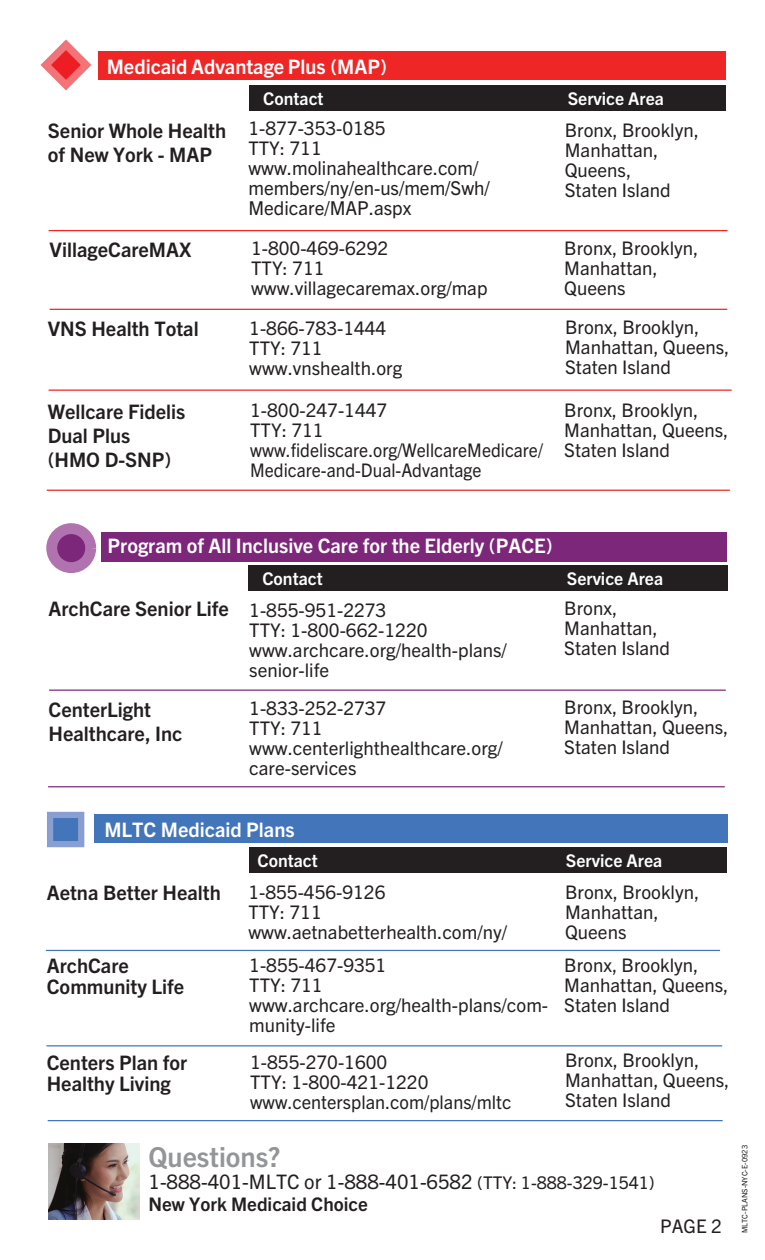
<style>
.page{position:relative;width:765px;height:1260px;background:#fff}
.page>*{position:absolute;margin:0;border:0;box-sizing:border-box;transform-origin:0 0}
.t1{font:700 27.5px "Trade Gothic Next LT Pro";color:#939598}
.t2{font:700 20px/24px "Trade Gothic Next LT Pro";color:#231f20}
.t3{font:700 20px "Trade Gothic Next LT Pro";color:#fff}
.t4{font:20px "Trade Gothic Next LT Pro";color:#231f20}
.t5{font:19.12px/20px "Trade Gothic Next LT Pro";color:#231f20}
.t6{font:18.75px/20px "Trade Gothic Next LT Pro";color:#231f20}
.t7{font:700 18.75px "Trade Gothic Next LT Pro";color:#231f20}
.t8{font:700 17.5px "Trade Gothic Next LT Pro";color:#fff}
.t9{font:7.5px "Trade Gothic Next LT Pro";color:#231f20}
.s1{font-size:17.5px}
</style>
<div class="page">
<img style="left:48px;top:1143px;width:92px;height:77px">
<svg style="left:40px;top:39px;width:52px;height:52px"></svg>
<div style="left:98px;top:52px;width:628px;height:28px;background:#ee2626"></div>
<div style="left:249px;top:85px;width:477px;height:26px;background:#231f20"></div>
<hr style="left:49px;top:230px;width:679px;height:1px;background:#ee2626">
<hr style="left:49px;top:390px;width:683px;height:1px;background:#ee2626">
<hr style="left:47px;top:490px;width:683px;height:1px;background:#ee2626">
<hr style="left:50px;top:309px;width:677px;height:1px;background:#ee2629">
<div style="left:94px;top:814px;width:633px;height:29px;background:#4375bb"></div>
<div style="left:249px;top:848px;width:478px;height:25px;background:#231f20"></div>
<div style="left:47px;top:812px;width:37px;height:35px;background:#4375bb;border:6px solid #899fd1"></div>
<hr style="left:46px;top:1045px;width:676px;height:1px;background:#4375bb">
<hr style="left:46px;top:950px;width:674px;height:1px;background:#4375bb">
<hr style="left:48px;top:1120px;width:675px;height:1px;background:#4375bb">
<div style="left:101px;top:532px;width:626px;height:29px;background:#7c277a"></div>
<div style="left:248px;top:565px;width:479px;height:26px;background:#231f20"></div>
<hr style="left:49px;top:690px;width:677px;height:1px;background:#7e2b7c">
<hr style="left:48px;top:786px;width:677px;height:1px;background:#7e2b7c">
<svg style="left:58px;top:535px;width:26px;height:26px"></svg>
<div style="left:46px;top:523px;width:50px;height:50px;border:11px solid #b173af;border-radius:50%"></div>
<p class="t3" style="left:107px;top:53px;width:282px">Medicaid Advantage Plus (MAP)</p>
<p class="t8" style="left:263px;top:86px;width:62px">Contact</p>
<p class="t8" style="left:568px;top:86px;width:98px">Service Area</p>
<p class="t6" style="left:248px;top:117px;width:139px">1-877-353-0185<br>TTY: 711</p>
<p class="t5" style="left:248px;top:157px;width:243px">www.molinahealthcare.com/ members/ny/en-us/mem/Swh/<br>Medicare/MAP.aspx</p>
<p class="t2" style="left:48px;top:117px;width:180px">Senior Whole Health of New York - MAP</p>
<p class="t6" style="left:565px;top:119px;width:136px">Bronx, Brooklyn,<br>Manhattan,<br>Queens,<br>Staten Island</p>
<p class="t6" style="left:251px;top:237px;width:238px">1-800-469-6292<br>TTY: 711 www.villagecaremax.org/map</p>
<p class="t2" style="left:50px;top:236px;width:143px">VillageCareMAX</p>
<p class="t6" style="left:564px;top:237px;width:136px">Bronx, Brooklyn,<br>Manhattan,<br>Queens</p>
<p class="t2" style="left:48px;top:315px;width:153px">VNS Health Total</p>
<p class="t6" style="left:249px;top:317px;width:154px">1-866-783-1444<br>TTY: 711 www.vnshealth.org</p>
<p class="t6" style="left:565px;top:316px;width:166px">Bronx, Brooklyn,<br>Manhattan, Queens,<br>Staten Island</p>
<p class="t2" style="left:48px;top:398px;width:139px">Wellcare Fidelis<br>Dual Plus (HMO D-SNP)</p>
<p class="t6" style="left:250px;top:399px;width:294px">1-800-247-1447<br>TTY: 711 www.fideliscare.org/WellcareMedicare/<br>Medicare-and-Dual-Advantage</p>
<p class="t6" style="left:564px;top:399px;width:166px">Bronx, Brooklyn,<br>Manhattan, Queens,<br>Staten Island</p>
<p class="t3" style="left:108px;top:532px;width:447px">Program of All Inclusive Care for the Elderly (PACE)</p>
<p class="t8" style="left:262px;top:566px;width:62px">Contact</p>
<p class="t8" style="left:567px;top:566px;width:98px">Service Area</p>
<p class="t2" style="left:49px;top:596px;width:182px">ArchCare Senior Life</p>
<p class="t6" style="left:564px;top:597px;width:107px">Bronx,<br>Manhattan,<br>Staten Island</p>
<p class="t6" style="left:249px;top:598px;width:259px">1-855-951-2273<br>TTY: 1-800-662-1220 www.archcare.org/health-plans/ senior-life</p>
<p class="t6" style="left:249px;top:697px;width:255px">1-833-252-2737<br>TTY: 711 www.centerlighthealthcare.org/ care-services</p>
<p class="t2" style="left:49px;top:696px;width:135px">CenterLight<br>Healthcare, Inc</p>
<p class="t6" style="left:564px;top:696px;width:166px">Bronx, Brooklyn,<br>Manhattan, Queens,<br>Staten Island</p>
<p class="t3" style="left:104px;top:815px;width:192px">MLTC Medicaid Plans</p>
<p class="t8" style="left:257px;top:849px;width:62px">Contact</p>
<p class="t8" style="left:566px;top:849px;width:98px">Service Area</p>
<p class="t6" style="left:248px;top:881px;width:260px">1-855-456-9126<br>TTY: 711 www.aetnabetterhealth.com/ny/</p>
<p class="t2" style="left:47px;top:879px;width:176px">Aetna Better Health</p>
<p class="t6" style="left:565px;top:881px;width:136px">Bronx, Brooklyn,<br>Manhattan,<br>Queens</p>
<p class="t2" style="left:47px;top:954px;width:139px;line-height:21.2px">ArchCare<br>Community Life</p>
<p class="t6" style="left:564px;top:954px;width:166px">Bronx, Brooklyn,<br>Manhattan, Queens,<br>Staten Island</p>
<p class="t6" style="left:249px;top:954px;width:300px">1-855-467-9351<br>TTY: 711 www.archcare.org/health-plans/com&shy;munity-life</p>
<p class="t2" style="left:47px;top:1051px;width:142px;line-height:21.2px">Centers Plan for<br>Healthy Living</p>
<p class="t6" style="left:565px;top:1049px;width:166px">Bronx, Brooklyn,<br>Manhattan, Queens,<br>Staten Island</p>
<p class="t6" style="left:250px;top:1051px;width:263px">1-855-270-1600<br>TTY: 1-800-421-1220 www.centersplan.com/plans/mltc</p>
<h1 class="t1" style="left:149px;top:1138px;width:133px">Questions?</h1>
<p class="t4" style="left:149px;top:1168px;width:508px">1-888-401-MLTC or 1-888-401-6582 <span class="s1">(TTY: 1-888-329-1541)</span></p>
<p class="t7" style="left:149px;top:1191px;width:221px">New York Medicaid Choice</p>
<p class="t6" style="left:660px;top:1215px;width:63px">PAGE 2</p>
<p class="t9" style="left:740px;top:1233px;width:89px;rotate:-90deg">MLTC-PLANS-NYC-E-0923</p>
</div>
